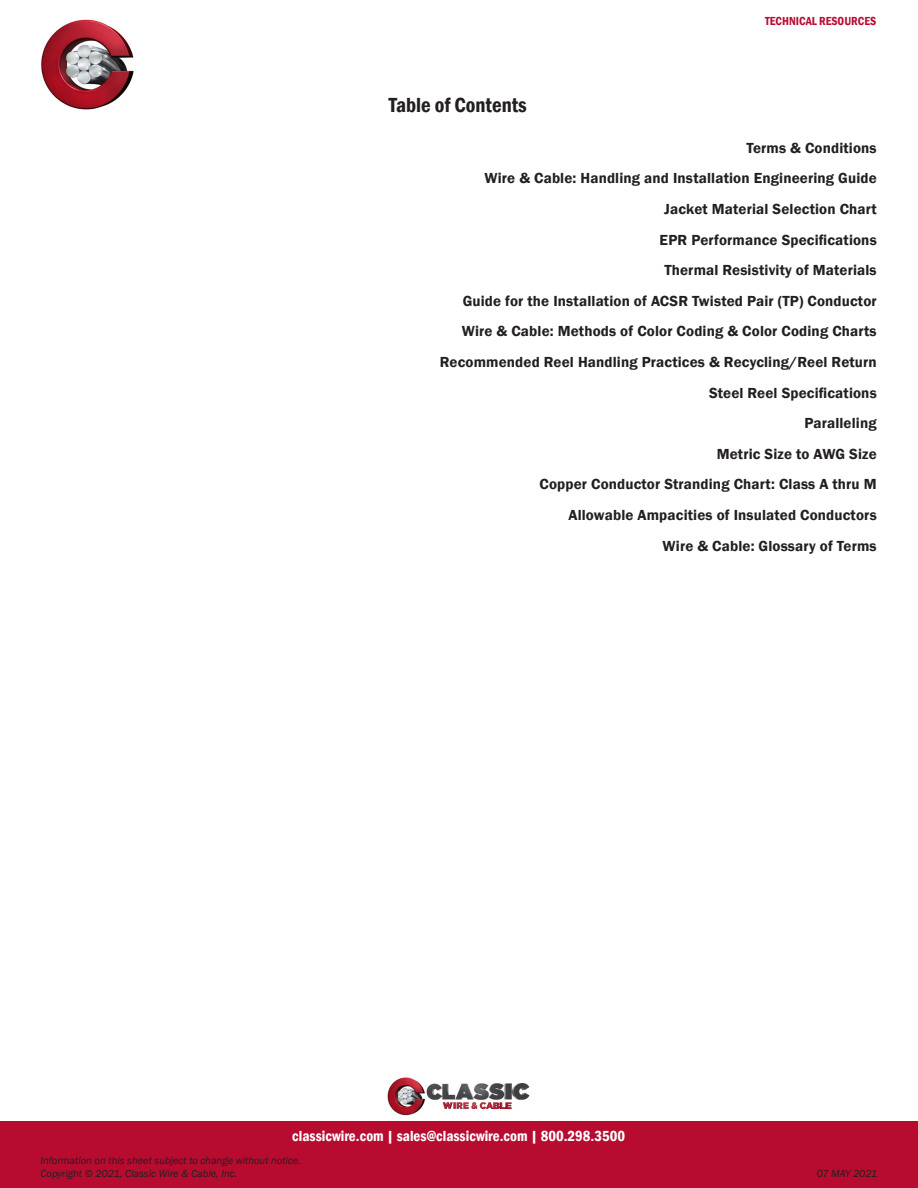
<style>
.page{position:relative;width:918px;height:1188px;background:#fff}
.page>*{position:absolute;margin:0;border:0;box-sizing:border-box;transform-origin:0 0}
.t1{font:600 condensed 21px "Franklin Gothic";color:#231f20}
.Normal_Head{font:600 15px "Franklin Gothic";letter-spacing:.01em;color:#231f20}
.t2{font:600 condensed 15px "Franklin Gothic";color:#fff}
.t3{font:600 condensed 12px "Franklin Gothic";color:#b80b30}
.t4{font:italic 10.5px/13.2px "Franklin Gothic";color:#231f20}
</style>
<div class="page">
<img style="left:387px;top:1077px;width:143px;height:39px">
<div style="left:0;top:1121px;width:918px;height:67px;background:#b80b30"></div>
<img style="left:41px;top:19px;width:93px;height:91px">
<h1 class="t1" style="left:389px;top:91px;width:139px">Table of Contents</h1>
<p class="t3" style="left:765px;top:13px;width:113px">TECHNICAL RESOURCES</p>
<p class="Normal_Head" style="left:746px;top:138px;width:132px">Terms &amp; Conditions</p>
<p class="Normal_Head" style="left:485px;top:169px;width:394px">Wire &amp; Cable: Handling and Installation Engineering Guide</p>
<p class="Normal_Head" style="left:664px;top:200px;width:214px">Jacket Material Selection Chart</p>
<p class="Normal_Head" style="left:660px;top:230px;width:219px">EPR Performance Specifications</p>
<p class="Normal_Head" style="left:664px;top:261px;width:214px">Thermal Resistivity of Materials</p>
<p class="Normal_Head" style="left:463px;top:291px;width:415px">Guide for the Installation of ACSR Twisted Pair (TP) Conductor</p>
<p class="Normal_Head" style="left:462px;top:322px;width:416px">Wire &amp; Cable: Methods of Color Coding &amp; Color Coding Charts</p>
<p class="Normal_Head" style="left:440px;top:353px;width:438px">Recommended Reel Handling Practices &amp; Recycling/Reel Return</p>
<p class="Normal_Head" style="left:709px;top:383px;width:169px">Steel Reel Specifications</p>
<p class="Normal_Head" style="left:804px;top:414px;width:74px">Paralleling</p>
<p class="Normal_Head" style="left:717px;top:444px;width:162px">Metric Size to AWG Size</p>
<p class="Normal_Head" style="left:540px;top:475px;width:339px">Copper Conductor Stranding Chart: Class A thru M</p>
<p class="Normal_Head" style="left:568px;top:506px;width:310px">Allowable Ampacities of Insulated Conductors</p>
<p class="Normal_Head" style="left:663px;top:536px;width:216px">Wire &amp; Cable: Glossary of Terms</p>
<p class="t2" style="left:292px;top:1126px;width:334px">classicwire.com | sales@classicwire.com | 800.298.3500</p>
<p class="t4" style="left:41px;top:1154px;width:262px">Information on this sheet subject to change without notice.<br>Copyright © 2021, Classic Wire &amp; Cable, Inc.</p>
<p class="t4" style="left:817px;top:1168px;width:62px">07 MAY 2021</p>
</div>
